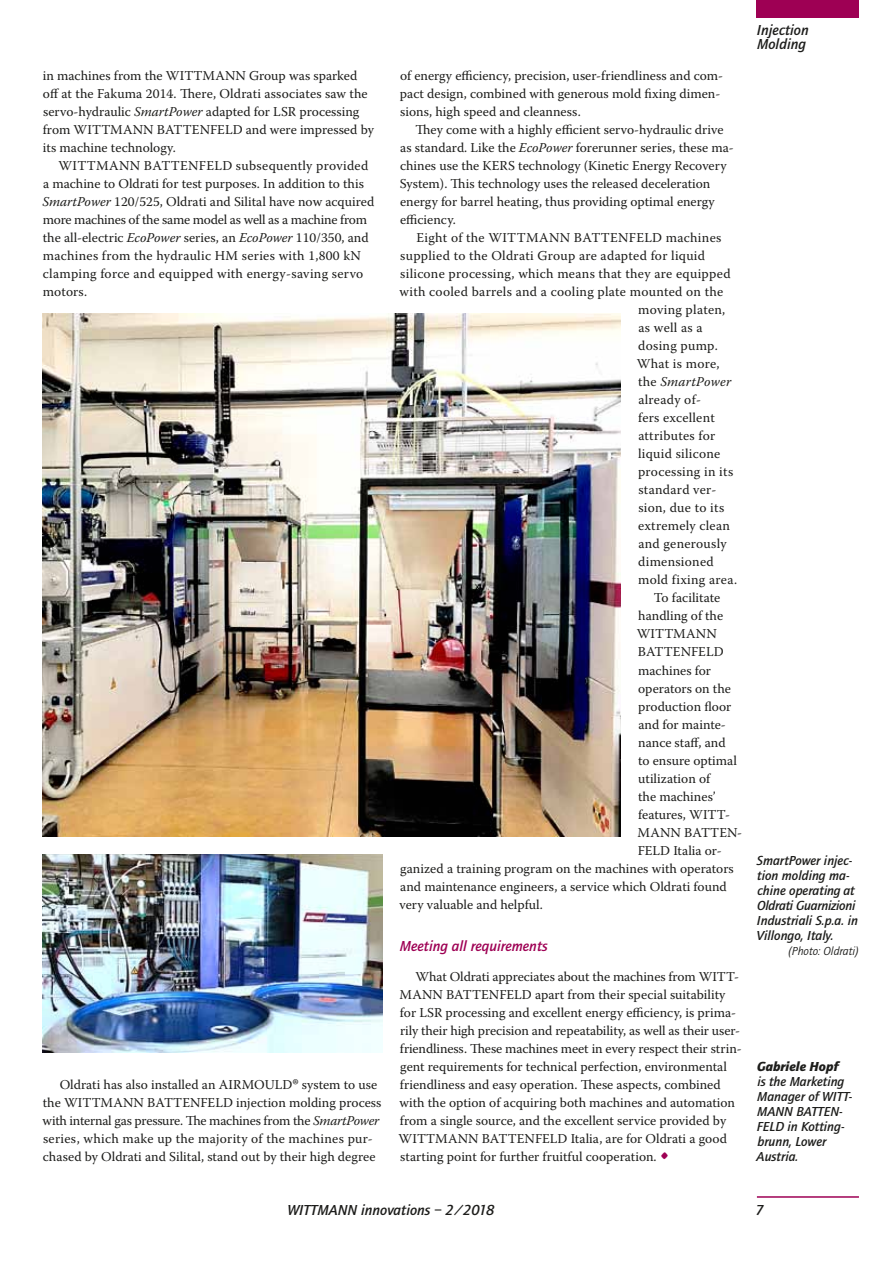
<style>
.page{position:relative;width:893px;height:1263px;background:#fff}
.page>*{position:absolute;margin:0;border:0;box-sizing:border-box;transform-origin:0 0}
.t1{font:italic 500 15px/13.5px "Quay Sans";color:#1d1d1b}
.t2{font:italic 500 15px "Quay Sans";color:#9e0054}
.t3{font:13.5px/18px "Warnock Pro";color:#1d1d1b}
.t4{font:13.5px "Warnock Pro";letter-spacing:.02em;color:#1d1d1b}
.t5{font:italic 500 13.5px/15px "Quay Sans";color:#1d1d1b}
.t6{font:italic 13.5px "Warnock Pro";letter-spacing:.02em;color:#1d1d1b}
.t7{font:italic 900 13.5px "Quay Sans";color:#1d1d1b}
.t8{font:italic 12px "Quay Sans";color:#1d1d1b}
.s1{font-style:italic}
.s2{font-size:21px}
.s3{font-style:normal}
.s4{font-size:24px;color:#9e0054}
</style>
<div class="page">
<div style="left:757px;top:0;width:102px;height:18px;background:#9e0054"></div>
<hr style="left:757px;top:1196px;width:102px;height:2px;background:#9e0054">
<img style="left:43px;top:854px;width:340px;height:199px">
<img style="left:43px;top:314px;width:578px;height:522px">
<p class="t3" style="left:43px;top:66px;width:333px">in machines from the WITTMANN Group was sparked off at the Fakuma 2014. There, Oldrati associates saw the servo-hydraulic <span class="s1">SmartPower</span> adapted for LSR processing from WITTMANN BATTENFELD and were impressed by its machine technology.</p>
<p class="t3" style="left:42px;top:156px;width:333px;text-indent:16px">WITTMANN BATTENFELD subsequently provided a machine to Oldrati for test purposes. In addition to this <span class="s1">SmartPower</span> 120/525, Oldrati and Silital have now acquired more machines of the same model as well as a machine from the all-electric <span class="s1">EcoPower</span> series, an <span class="s1">EcoPower</span> 110/350, and machines from the hydraulic HM series with 1,800 kN clamping force and equipped with energy-saving servo motors.</p>
<p class="t3" style="left:42px;top:1075px;width:341px;text-indent:17px">Oldrati has also installed an AIRMOULD<span class="s2">®</span> system to use the WITTMANN BATTENFELD injection molding process with internal gas pressure. The machines from the <span class="s1">SmartPower </span>series, which make up the majority of the machines pur&shy;chased by Oldrati and Silital, stand out by their high degree</p>
<p class="t3" style="left:400px;top:66px;width:325px">of energy efficiency, precision, user-friendliness and com&shy;pact design, combined with generous mold fixing dimen&shy;sions, high speed and cleanness.</p>
<p class="t3" style="left:400px;top:120px;width:335px;text-indent:16px">They come with a highly efficient servo-hydraulic drive as standard. Like the <span class="s1">EcoPower</span> forerunner series, these ma&shy;chines use the KERS technology (Kinetic Energy Recovery System). This technology uses the released deceleration energy for barrel heating, thus providing optimal energy efficiency.</p>
<p class="t4" style="left:417px;top:229px;width:306px">Eight of the WITTMANN BATTENFELD machines</p>
<p class="t4" style="left:400px;top:247px;width:306px">supplied to the Oldrati Group are adapted for liquid</p>
<p class="t4" style="left:400px;top:265px;width:332px">silicone processing, which means that they are equipped</p>
<p class="t4" style="left:400px;top:283px;width:325px">with cooled barrels and a cooling plate mounted on the</p>
<p class="t4" style="left:638px;top:301px;width:89px">moving platen,</p>
<p class="t3" style="left:638px;top:318px;width:66px">as well as a</p>
<p class="t4" style="left:638px;top:337px;width:81px">dosing pump.</p>
<p class="t4" style="left:637px;top:355px;width:84px">What is more,</p>
<p class="t6" style="left:638px;top:374px;width:95px"><span class="s3">the</span> SmartPower</p>
<p class="t4" style="left:638px;top:392px;width:64px">already of-</p>
<p class="t3" style="left:638px;top:408px;width:78px">fers excellent</p>
<p class="t4" style="left:638px;top:428px;width:78px">attributes for</p>
<p class="t4" style="left:638px;top:446px;width:84px">liquid silicone</p>
<p class="t4" style="left:638px;top:464px;width:97px">processing in its</p>
<p class="t4" style="left:638px;top:482px;width:79px">standard ver-</p>
<p class="t4" style="left:638px;top:500px;width:87px">sion, due to its</p>
<p class="t4" style="left:638px;top:518px;width:93px">extremely clean</p>
<p class="t4" style="left:638px;top:536px;width:90px">and generously</p>
<p class="t4" style="left:638px;top:554px;width:77px">dimensioned</p>
<p class="t4" style="left:638px;top:572px;width:101px">mold fixing area.</p>
<p class="t3" style="left:654px;top:589px;width:68px">To facilitate</p>
<p class="t3" style="left:638px;top:607px;width:86px">handling of the</p>
<p class="t3" style="left:637px;top:625px;width:81px">WITTMANN</p>
<p class="t3" style="left:638px;top:643px;width:87px">BATTENFELD</p>
<p class="t3" style="left:638px;top:661px;width:74px">machines for</p>
<p class="t3" style="left:638px;top:679px;width:94px">operators on the</p>
<p class="t3" style="left:638px;top:697px;width:95px">production floor</p>
<p class="t3" style="left:638px;top:715px;width:89px">and for mainte-</p>
<p class="t3" style="left:638px;top:733px;width:89px">nance staff, and</p>
<p class="t3" style="left:638px;top:751px;width:100px">to ensure optimal</p>
<p class="t3" style="left:638px;top:769px;width:73px">utilization of</p>
<p class="t3" style="left:638px;top:787px;width:79px">the machines’</p>
<p class="t3" style="left:638px;top:805px;width:94px">features, WITT-</p>
<p class="t3" style="left:638px;top:823px;width:106px">MANN BATTEN-</p>
<p class="t3" style="left:638px;top:841px;width:86px">FELD Italia or-</p>
<p class="t3" style="left:400px;top:859px;width:335px">ganized a training program on the machines with operators</p>
<p class="t3" style="left:400px;top:877px;width:328px">and maintenance engineers, a service which Oldrati found</p>
<p class="t3" style="left:400px;top:895px;width:145px">very valuable and helpful.</p>
<p class="t2" style="left:400px;top:937px;width:149px">Meeting all requirements</p>
<p class="t3" style="left:399px;top:967px;width:345px;text-indent:17px">What Oldrati appreciates about the machines from WITT-MANN BATTENFELD apart from their special suitability for LSR processing and excellent energy efficiency, is prima&shy;rily their high precision and repeatability, as well as their user&shy;friendliness. These machines meet in every respect their strin&shy;gent requirements for technical perfection, environmental friendliness and easy operation. These aspects, combined with the option of acquiring both machines and automation from a single source, and the excellent service provided by WITTMANN BATTENFELD Italia, are for Oldrati a good starting point for further fruitful cooperation. <span class="s4">•</span></p>
<p class="t1" style="left:757px;top:24px;width:53px">Injection<br>Molding</p>
<p class="t5" style="left:757px;top:853px;width:103px">SmartPower injec&shy;tion molding ma&shy;chine operating at<br>Oldrati Guarnizioni<br>Industriali S.p.a. in<br>Villongo, Italy.</p>
<p class="t8" style="left:788px;top:944px;width:73px">(Photo: Oldrati)</p>
<p class="t7" style="left:757px;top:1058px;width:83px">Gabriele Hopf</p>
<p class="t5" style="left:757px;top:1074px;width:97px">is the Marketing<br>Manager of WITT-<br>MANN BATTEN-<br>FELD in Kotting&shy;brunn, Lower<br>Austria.</p>
<p class="t1" style="left:287px;top:1203px;width:208px">WITTMANN innovations – 2/2018</p>
<p class="t1" style="left:756px;top:1203px;width:10px">7</p>
</div>
